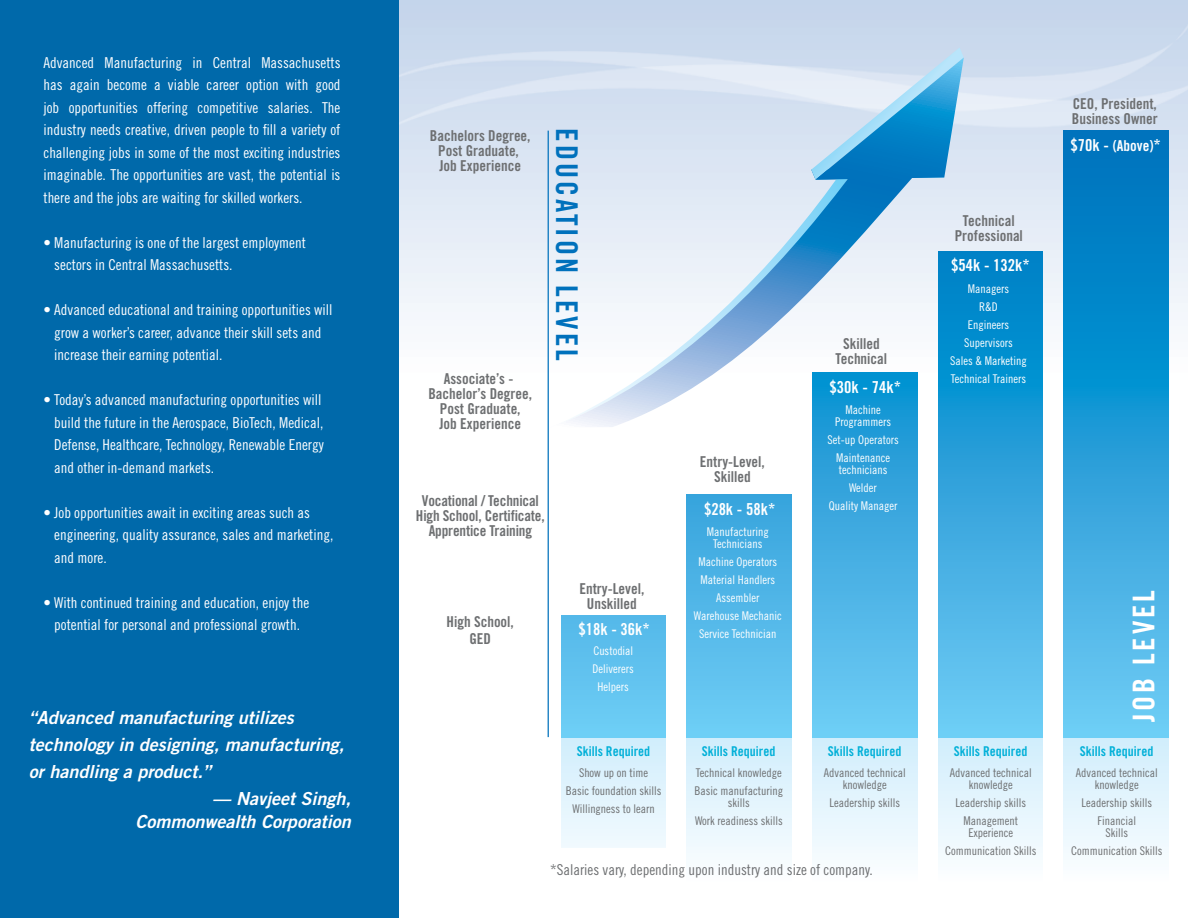
<style>
.page{position:relative;width:1188px;height:918px;background:#fff}
.page>*{position:absolute;margin:0;border:0;box-sizing:border-box;transform-origin:0 0}
.t1{font:30px "Trade Gothic Bold Cond Twenty";letter-spacing:.1em;color:#0071bc}
.t2{font:30px "Trade Gothic Bold Cond Twenty";letter-spacing:.1em;color:#fff}
.t3{font:italic 18px/27px "Trade Gothic Bold Two";color:#fff}
.t4{font:16.5px "Trade Gothic Bold Cond Twenty";color:#fff}
.t5{font:15px/22.5px "Trade Gothic Cond Eighteen";color:#fff}
.t6{font:15px/15px "Trade Gothic Bold Cond Twenty";color:#6d6f71;text-align:center}
.t7{font:15px "Trade Gothic Cond Eighteen";color:#6d6f71}
.t8{font:15px "Trade Gothic Bold Cond Twenty";color:#fff}
.t9{font:13.5px "Trade Gothic Bold Cond Twenty";color:#00b0d8}
.t10{font:12px/18px "Trade Gothic Cond Eighteen";color:#6d6f71;text-align:center}
.t11{font:12px/18px "Trade Gothic Cond Eighteen";color:#fff;text-align:center}
.s1{font-size:16.5px}
</style>
<div class="page">
<img style="left:398px;top:0;width:790px;height:546px">
<div style="left:0;top:0;width:398px;height:918px;background:#0069aa"></div>
<div style="left:561px;top:737px;width:105px;height:110px;background:linear-gradient(to bottom,#d0edfc,#f1f9fe)"></div>
<div style="left:687px;top:737px;width:105px;height:181px;background:linear-gradient(to bottom,#d1eefc,#fff)"></div>
<div style="left:812px;top:737px;width:105px;height:181px;background:linear-gradient(to bottom,#d1eefc,#fff)"></div>
<div style="left:938px;top:737px;width:105px;height:181px;background:linear-gradient(to bottom,#d1eefc,#fff)"></div>
<div style="left:1064px;top:737px;width:105px;height:181px;background:linear-gradient(to bottom,#d1eefc,#fff)"></div>
<div style="left:561px;top:615px;width:105px;height:122px;background:linear-gradient(to right,#61c3ef,#61c3ef)"></div>
<div style="left:687px;top:494px;width:105px;height:243px;background:linear-gradient(to bottom,#37a3dc,#6fcef6)"></div>
<svg style="left:812px;top:428px;width:105px;height:309px;background:#4ab3e5"></svg>
<svg style="left:938px;top:252px;width:105px;height:485px;background:#35a7de"></svg>
<svg style="left:1064px;top:131px;width:105px;height:606px;background:#279cd7"></svg>
<hr style="left:548px;top:131px;width:1px;height:606px;background:#0071bc">
<div style="left:811px;top:47px;width:153px;height:10px;background:#cbdaed"></div>
<svg style="left:550px;top:57px;width:414px;height:371px"></svg>
<p class="t5" style="left:44px;top:51px;width:299px;text-align:justify">Advanced Manufacturing in Central Massachusetts has again become a viable career option with good job opportunities offering competitive salaries. The industry needs creative, driven people to fill a variety of challenging jobs in some of the most exciting industries imaginable. The opportunities are vast, the potential is there and the jobs are waiting for skilled workers.</p>
<p class="t5" style="left:54px;top:231px;width:253px;text-indent:-11px">• Manufacturing is one of the largest employment sectors in Central Massachusetts.</p>
<p class="t5" style="left:54px;top:299px;width:280px;text-indent:-11px">• Advanced educational and training opportunities will grow a worker’s career, advance their skill sets and increase their earning potential.</p>
<p class="t5" style="left:54px;top:389px;width:271px;text-indent:-11px">• Today’s advanced manufacturing opportunities will build the future in the Aerospace, BioTech, Medical, Defense, Healthcare, Technology, Renewable Energy and other in-demand markets.</p>
<p class="t5" style="left:54px;top:501px;width:281px;text-indent:-11px">• Job opportunities await in exciting areas such as engineering, quality assurance, sales and marketing, and more.</p>
<p class="t5" style="left:44px;top:591px;width:267px;text-align:center">• With continued training and education, enjoy the potential for personal and professional growth.</p>
<p class="t3" style="left:29px;top:704px;width:317px">“Advanced manufacturing utilizes technology in designing, manufacturing, or handling a product.”</p>
<p class="t3" style="left:136px;top:787px;width:217px;line-height:22.5px;text-align:right">— Navjeet Singh,<br>Commonwealth Corporation</p>
<p class="t6" style="left:430px;top:128px;width:102px">Bachelors Degree,<br>Post Graduate,<br>Job Experience</p>
<p class="t6" style="left:428px;top:371px;width:105px">Associate’s -<br>Bachelor’s Degree,<br>Post Graduate,<br>Job Experience</p>
<h1 class="t1" style="left:585px;top:128px;width:234px;rotate:90deg">EDUCATION LEVEL</h1>
<p class="t6" style="left:416px;top:493px;width:130px">Vocational / Technical<br>High School, Certificate,<br>Apprentice Training</p>
<p class="t6" style="left:447px;top:614px;width:69px;line-height:16.5px">High School,<br>GED</p>
<p class="t6" style="left:579px;top:581px;width:66px">Entry-Level,<br>Unskilled</p>
<p class="t4" style="left:579px;top:619px;width:73px">$18k - 36k*</p>
<p class="t11" style="left:593px;top:641px;width:43px">Custodial<br>Deliverers<br>Helpers</p>
<p class="t9" style="left:577px;top:743px;width:75px">Skills Required</p>
<p class="t10" style="left:566px;top:764px;width:97px">Show up on time<br>Basic foundation skills<br>Willingness to learn</p>
<p class="t6" style="left:700px;top:454px;width:66px">Entry-Level,<br>Skilled</p>
<p class="t4" style="left:704px;top:499px;width:73px">$28k - 58k*</p>
<p class="t11" style="left:707px;top:526px;width:63px;line-height:12px">Manufacturing<br>Technicians</p>
<p class="t11" style="left:694px;top:553px;width:89px">Machine Operators<br>Material Handlers<br>Assembler<br>Warehouse Mechanic<br>Service Technician</p>
<p class="t9" style="left:702px;top:743px;width:75px">Skills Required</p>
<p class="t10" style="left:695px;top:764px;width:90px;text-align:left">Technical knowledge<br>Basic manufacturing</p>
<p class="t10" style="left:695px;top:794px;width:89px">skills<br>Work readiness skills</p>
<p class="t6" style="left:835px;top:336px;width:53px">Skilled<br>Technical</p>
<p class="t4" style="left:830px;top:377px;width:73px">$30k - 74k*</p>
<p class="t11" style="left:835px;top:403px;width:58px;line-height:12px">Machine<br>Programmers</p>
<p class="t11" style="left:827px;top:430px;width:73px">Set-up Operators<br>Maintenance</p>
<p class="t11" style="left:829px;top:460px;width:70px">technicians<br>Welder<br>Quality Manager</p>
<p class="t9" style="left:828px;top:743px;width:75px">Skills Required</p>
<p class="t10" style="left:824px;top:767px;width:83px;line-height:12px">Advanced technical knowledge</p>
<p class="t10" style="left:830px;top:794px;width:72px">Leadership skills</p>
<p class="t7" style="left:550px;top:861px;width:324px">*Salaries vary, depending upon industry and size of company.</p>
<p class="t6" style="left:955px;top:213px;width:70px">Technical<br>Professional</p>
<p class="t4" style="left:951px;top:255px;width:80px">$54k - 132k*</p>
<p class="t11" style="left:950px;top:280px;width:78px">Managers<br>R&amp;D<br>Engineers<br>Supervisors<br>Sales &amp; Marketing<br>Technical Trainers</p>
<p class="t6" style="left:1072px;top:96px;width:87px;text-align:left">CEO, President,<br>Business Owner</p>
<p class="t8" style="left:1071px;top:137px;width:92px"><span class="s1">$70k -</span> (Above)<span class="s1">*</span></p>
<p class="t9" style="left:954px;top:743px;width:75px">Skills Required</p>
<p class="t10" style="left:950px;top:767px;width:83px;line-height:12px">Advanced technical knowledge</p>
<p class="t10" style="left:956px;top:794px;width:72px">Leadership skills<br>Management</p>
<p class="t10" style="left:945px;top:824px;width:93px">Experience<br>Communication Skills</p>
<h1 class="t2" style="left:1126px;top:722px;width:134px;rotate:-90deg">JOB LEVEL</h1>
<p class="t9" style="left:1080px;top:743px;width:75px">Skills Required</p>
<p class="t10" style="left:1076px;top:767px;width:83px;line-height:12px">Advanced technical knowledge</p>
<p class="t10" style="left:1082px;top:794px;width:72px">Leadership skills<br>Financial</p>
<p class="t10" style="left:1071px;top:824px;width:93px">Skills<br>Communication Skills</p>
</div>
